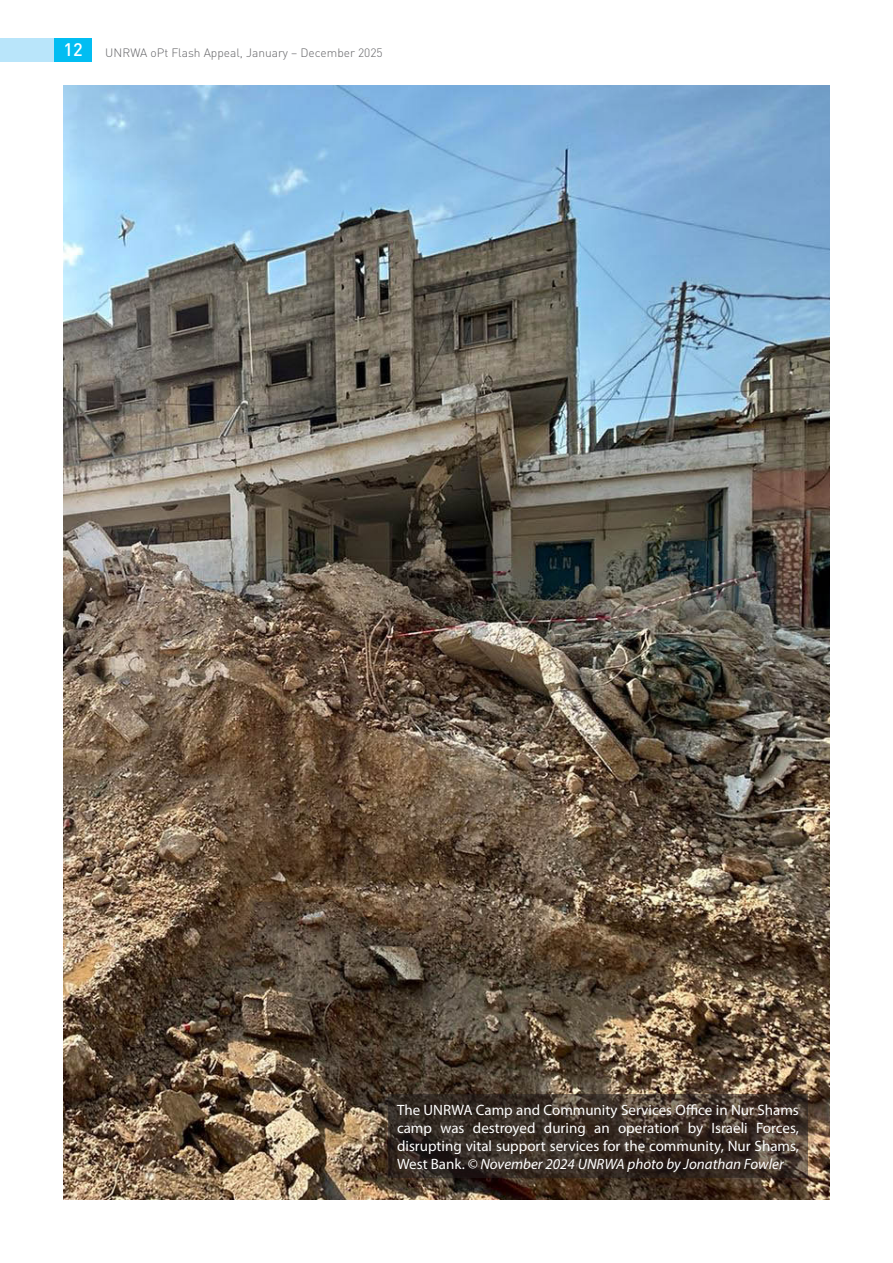
<style>
.page{position:relative;width:893px;height:1263px;background:#fff}
.page>*{position:absolute;margin:0;border:0;box-sizing:border-box;transform-origin:0 0}
.t1{font:500 18px "DIN Pro";color:#fff}
.Photo_Caption{font:15px/18px "Myriad Pro";color:#fff;text-align:justify}
.t2{font:300 12px "DIN Pro";color:#636366}
.s1{font-style:italic}
</style>
<div class="page">
<div style="left:0;top:39px;width:92px;height:23px;background:#b9e5fa"></div>
<div style="left:54px;top:39px;width:38px;height:23px;background:#01bdf2"></div>
<img style="left:64px;top:85px;width:765px;height:1114px">
<svg style="left:388px;top:1094px;width:420px;height:84px;background:#3a2f27"></svg>
<p class="t1" style="left:63px;top:38px;width:21px">12</p>
<p class="t2" style="left:105px;top:44px;width:279px">UNRWA oPt Flash Appeal, January – December 2025</p>
<p class="Photo_Caption" style="left:397px;top:1100px;width:403px">The UNRWA Camp and Community Services Office in Nur Shams camp was destroyed during an operation by Israeli Forces, disrupting vital support services for the community, Nur Shams, West Bank. <span class="s1">© November 2024 UNRWA photo by Jonathan Fowler</span></p>
</div>
